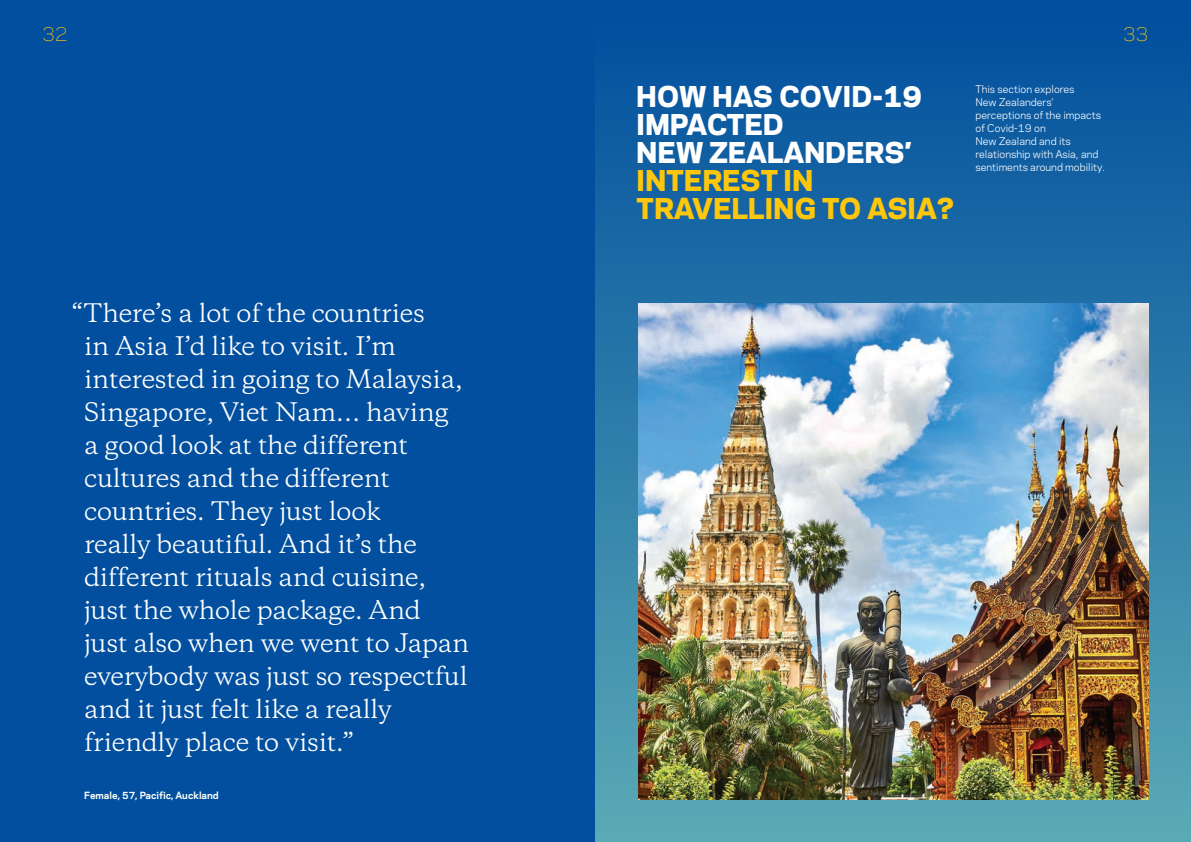
<style>
.page{position:relative;width:1191px;height:842px;background:#014f9e}
.page>*{position:absolute;margin:0;border:0;box-sizing:border-box;transform-origin:0 0}
.Main_Heading_Caps_Wh{font:800 26.9px/27.9px "Galaxie Polaris";letter-spacing:.015em;color:#fec70c}
.Main_Heading_Caps_Wh-2{font:800 26.9px/27.9px "Galaxie Polaris";letter-spacing:.015em;color:#fff}
.Quotes_Large{font:24px/33px "Copernicus";letter-spacing:-.01em;color:#fff}
.t1{font:300 18px "Galaxie Polaris";color:#fec70c}
.section_break_ration{font:10px/13px "Galaxie Polaris";color:#fff}
.Large_quote_attribut{font:700 9.4px "Galaxie Polaris";color:#fff}
.s1{color:#fff}
</style>
<div class="page">
<div style="left:595px;top:0;width:596px;height:842px;background:linear-gradient(to bottom,#004d9d,#5aaab6)"></div>
<img style="left:638px;top:303px;width:510px;height:496px">
<p class="t1" style="left:43px;top:20px;width:27px">32</p>
<p class="Quotes_Large" style="left:84px;top:296px;width:387px;text-indent:-12px">“There’s a lot of the countries<br>in Asia I’d like to visit. I’m interested in going to Malaysia,<br>Singapore, Viet Nam… having a good look at the different cultures and the different countries. They just look<br>really beautiful. And it’s the different rituals and cuisine, just the whole package. And just also when we went to Japan everybody was just so respectful and it just felt like a really friendly place to visit.”</p>
<p class="Large_quote_attribut" style="left:84px;top:789px;width:136px">Female, 57, Pacific, Auckland</p>
<p class="Main_Heading_Caps_Wh-2" style="left:636px;top:80px;width:286px">HOW HAS COVID-19<br>IMPACTED</p>
<p class="Main_Heading_Caps_Wh" style="left:636px;top:135px;width:319px"><span class="s1">NEW ZEALANDERS’<br></span>INTEREST IN<br>TRAVELLING TO ASIA?</p>
<p class="section_break_ration" style="left:975px;top:82px;width:131px">This section explores<br>New Zealanders’ perceptions of the impacts of Covid-19 on<br>New Zealand and its relationship with Asia, and sentiments around mobility.</p>
<p class="t1" style="left:1123px;top:20px;width:27px">33</p>
</div>
